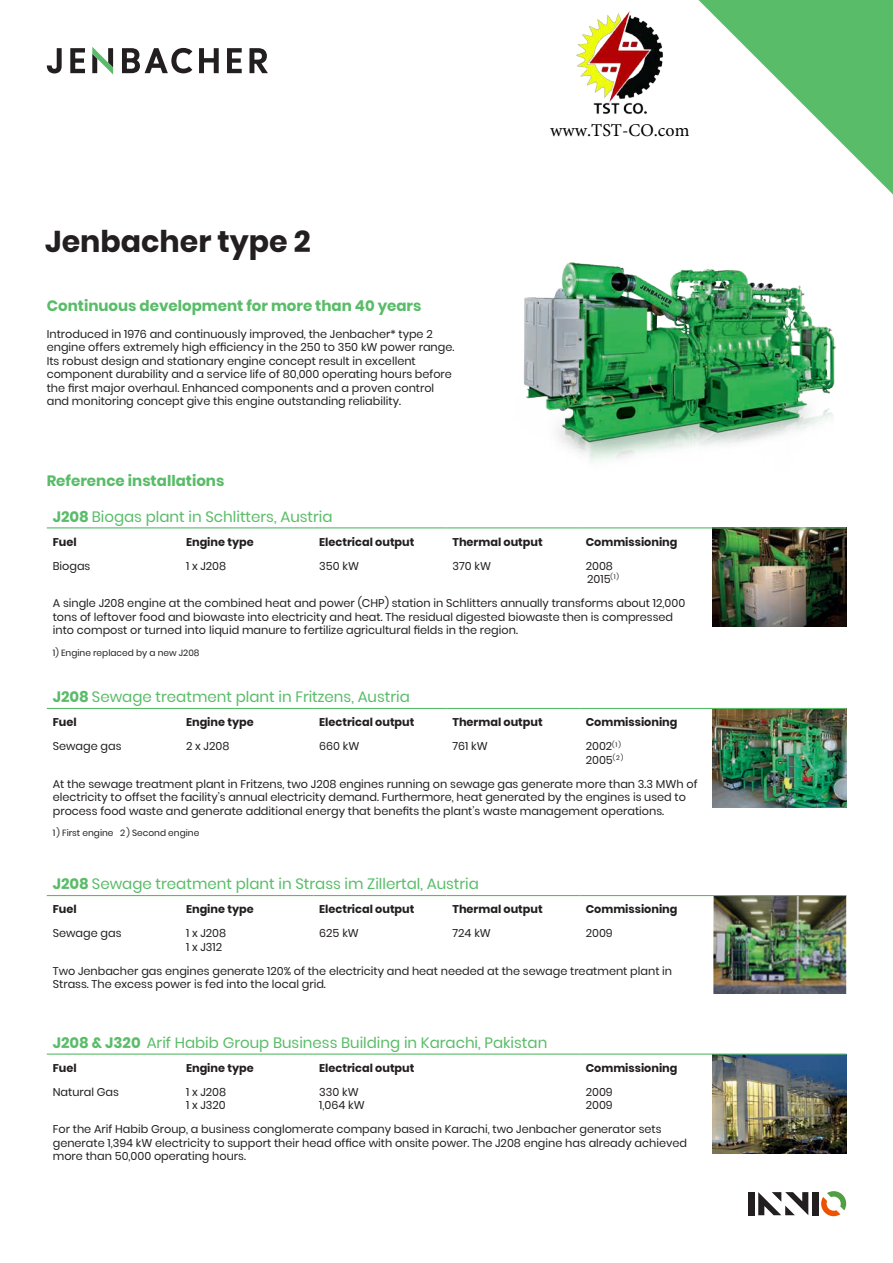
<style>
.page{position:relative;width:893px;height:1263px;background:#fff}
.page>*{position:absolute;margin:0;border:0;box-sizing:border-box;transform-origin:0 0}
.t1{font:700 30px "Poppins";color:#231f20}
.t2{font:18px "Minion Pro";color:#000}
.t3{font:15px "Poppins";color:#59bc68}
.t4{font:700 15px "Poppins";color:#59bc68}
.t5{font:11.25px/13.5px "Poppins";color:#231f20}
.t6{font:700 11.25px "Poppins";color:#231f20}
.t7{font:9px "Poppins";color:#231f20}
.s1{font-weight:700}
</style>
<div class="page">
<img style="left:713px;top:709px;width:133px;height:98px">
<img style="left:524px;top:262px;width:312px;height:201px">
<img style="left:713px;top:1055px;width:133px;height:98px">
<hr style="left:47px;top:1053px;width:133px;height:2px;background:#59bc68">
<hr style="left:180px;top:1053px;width:133px;height:2px;background:#59bc68">
<hr style="left:313px;top:1053px;width:133px;height:2px;background:#59bc68">
<hr style="left:446px;top:1053px;width:134px;height:2px;background:#59bc68">
<hr style="left:580px;top:1053px;width:133px;height:2px;background:#59bc68">
<hr style="left:713px;top:1053px;width:133px;height:2px;background:#59bc68">
<img style="left:713px;top:528px;width:133px;height:98px">
<hr style="left:47px;top:527px;width:133px;height:1px;background:#59bc68">
<hr style="left:180px;top:527px;width:133px;height:1px;background:#59bc68">
<hr style="left:313px;top:527px;width:133px;height:1px;background:#59bc68">
<hr style="left:446px;top:527px;width:134px;height:1px;background:#59bc68">
<hr style="left:580px;top:527px;width:133px;height:1px;background:#59bc68">
<hr style="left:713px;top:527px;width:133px;height:1px;background:#59bc68">
<img style="left:713px;top:896px;width:133px;height:98px">
<hr style="left:47px;top:895px;width:133px;height:1px;background:#59bc68">
<hr style="left:180px;top:895px;width:133px;height:1px;background:#59bc68">
<hr style="left:313px;top:895px;width:133px;height:1px;background:#59bc68">
<hr style="left:446px;top:895px;width:134px;height:1px;background:#59bc68">
<hr style="left:580px;top:895px;width:133px;height:1px;background:#59bc68">
<hr style="left:713px;top:895px;width:133px;height:1px;background:#59bc68">
<hr style="left:47px;top:708px;width:133px;height:1px;background:#59bc68">
<hr style="left:180px;top:708px;width:133px;height:1px;background:#59bc68">
<hr style="left:313px;top:708px;width:133px;height:1px;background:#59bc68">
<hr style="left:446px;top:708px;width:134px;height:1px;background:#59bc68">
<hr style="left:580px;top:708px;width:133px;height:1px;background:#59bc68">
<hr style="left:713px;top:708px;width:133px;height:1px;background:#59bc68">
<svg style="left:712px;top:0;width:181px;height:194px"></svg>
<svg style="left:122px;top:48px;width:70px;height:25px"></svg>
<svg style="left:199px;top:48px;width:20px;height:25px"></svg>
<svg style="left:227px;top:48px;width:15px;height:25px"></svg>
<svg style="left:249px;top:48px;width:19px;height:25px"></svg>
<svg style="left:70px;top:48px;width:15px;height:25px"></svg>
<svg style="left:47px;top:48px;width:15px;height:25px"></svg>
<svg style="left:92px;top:47px;width:21px;height:28px"></svg>
<div style="left:748px;top:1192px;width:6px;height:23px;background:#231f20"></div>
<div style="left:812px;top:1192px;width:6px;height:23px;background:#231f20"></div>
<svg style="left:758px;top:1192px;width:50px;height:23px"></svg>
<svg style="left:821px;top:1191px;width:25px;height:25px"></svg>
<img style="left:576px;top:0;width:136px;height:115px">
<h1 class="t1" style="left:45px;top:224px;width:267px">Jenbacher type 2</h1>
<h3 class="t4" style="left:47px;top:297px;width:376px">Continuous development for more than 40 years</h3>
<p class="t5" style="left:47px;top:327px;width:409px">Introduced in 1976 and continuously improved, the Jenbacher* type 2 engine offers extremely high efficiency in the 250 to 350 kW power range.<br>Its robust design and stationary engine concept result in excellent component durability and a service life of 80,000 operating hours before the first major overhaul. Enhanced components and a proven control and monitoring concept give this engine outstanding reliability.</p>
<h3 class="t4" style="left:47px;top:472px;width:179px">Reference installations</h3>
<h2 class="t2" style="left:550px;top:119px;width:141px">www.TST-CO.com</h2>
<h3 class="t3" style="left:53px;top:508px;width:281px"><span class="s1">J208</span> Biogas plant in Schlitters, Austria</h3>
<p class="t6" style="left:53px;top:535px;width:25px">Fuel</p>
<p class="t6" style="left:186px;top:535px;width:69px">Engine type</p>
<p class="t6" style="left:319px;top:535px;width:97px">Electrical output</p>
<p class="t6" style="left:452px;top:535px;width:92px">Thermal output</p>
<p class="t6" style="left:586px;top:535px;width:93px">Commissioning</p>
<p class="t5" style="left:53px;top:559px;width:39px">Biogas</p>
<p class="t5" style="left:186px;top:559px;width:42px">1 x J208</p>
<p class="t5" style="left:319px;top:559px;width:41px">350 kW</p>
<p class="t5" style="left:452px;top:559px;width:40px">370 kW</p>
<p class="t5" style="left:586px;top:559px;width:35px">2008<br>2015<sup>(1)</sup></p>
<p class="t5" style="left:53px;top:597px;width:634px">A single J208 engine at the combined heat and power (CHP) station in Schlitters annually transforms about 12,000 tons of leftover food and biowaste into electricity and heat. The residual digested biowaste then is compressed into compost or turned into liquid manure to fertilize agricultural fields in the region.</p>
<p class="t7" style="left:53px;top:647px;width:148px">1) Engine replaced by a new J208</p>
<h3 class="t3" style="left:53px;top:688px;width:359px"><span class="s1">J208</span> Sewage treatment plant in Fritzens, Austria</h3>
<p class="t6" style="left:53px;top:716px;width:25px">Fuel</p>
<p class="t6" style="left:186px;top:716px;width:69px">Engine type</p>
<p class="t6" style="left:319px;top:716px;width:97px">Electrical output</p>
<p class="t6" style="left:452px;top:716px;width:92px">Thermal output</p>
<p class="t6" style="left:586px;top:716px;width:93px">Commissioning</p>
<p class="t5" style="left:53px;top:740px;width:70px">Sewage gas</p>
<p class="t5" style="left:186px;top:740px;width:45px">2 x J208</p>
<p class="t5" style="left:319px;top:740px;width:42px">660 kW</p>
<p class="t5" style="left:452px;top:740px;width:37px">761 kW</p>
<p class="t5" style="left:586px;top:740px;width:39px">2002<sup>(1)<br></sup>2005<sup>(2)</sup></p>
<p class="t5" style="left:53px;top:777px;width:646px">At the sewage treatment plant in Fritzens, two J208 engines running on sewage gas generate more than 3.3 MWh of electricity to offset the facility’s annual electricity demand. Furthermore, heat generated by the engines is used to process food waste and generate additional energy that benefits the plant’s waste management operations.</p>
<p class="t7" style="left:53px;top:828px;width:148px">1) First engine 2) Second engine</p>
<h3 class="t3" style="left:53px;top:875px;width:428px"><span class="s1">J208</span> Sewage treatment plant in Strass im Zillertal, Austria</h3>
<p class="t6" style="left:53px;top:903px;width:25px">Fuel</p>
<p class="t6" style="left:186px;top:903px;width:69px">Engine type</p>
<p class="t6" style="left:319px;top:903px;width:97px">Electrical output</p>
<p class="t6" style="left:452px;top:903px;width:92px">Thermal output</p>
<p class="t6" style="left:586px;top:903px;width:93px">Commissioning</p>
<p class="t5" style="left:53px;top:927px;width:70px">Sewage gas</p>
<p class="t5" style="left:186px;top:927px;width:42px">1 x J208<br>1 x J312</p>
<p class="t5" style="left:319px;top:927px;width:41px">625 kW</p>
<p class="t5" style="left:452px;top:927px;width:40px">724 kW</p>
<p class="t5" style="left:586px;top:927px;width:29px">2009</p>
<p class="t5" style="left:53px;top:964px;width:621px">Two Jenbacher gas engines generate 120% of the electricity and heat needed at the sewage treatment plant in<br>Strass. The excess power is fed into the local grid.</p>
<h3 class="t3" style="left:53px;top:1034px;width:496px"><span class="s1">J208 &amp; J320</span> Arif Habib Group Business Building in Karachi, Pakistan</h3>
<p class="t6" style="left:53px;top:1061px;width:25px">Fuel</p>
<p class="t6" style="left:186px;top:1061px;width:69px">Engine type</p>
<p class="t6" style="left:319px;top:1061px;width:97px">Electrical output</p>
<p class="t6" style="left:586px;top:1061px;width:93px">Commissioning</p>
<p class="t5" style="left:53px;top:1085px;width:68px">Natural Gas</p>
<p class="t5" style="left:186px;top:1085px;width:42px">1 x J208<br>1 x J320</p>
<p class="t5" style="left:319px;top:1085px;width:47px">330 kW<br>1,064 kW</p>
<p class="t5" style="left:586px;top:1085px;width:29px">2009<br>2009</p>
<p class="t5" style="left:53px;top:1123px;width:636px">For the Arif Habib Group, a business conglomerate company based in Karachi, two Jenbacher generator sets generate 1,394 kW electricity to support their head office with onsite power. The J208 engine has already achieved more than 50,000 operating hours.</p>
</div>
